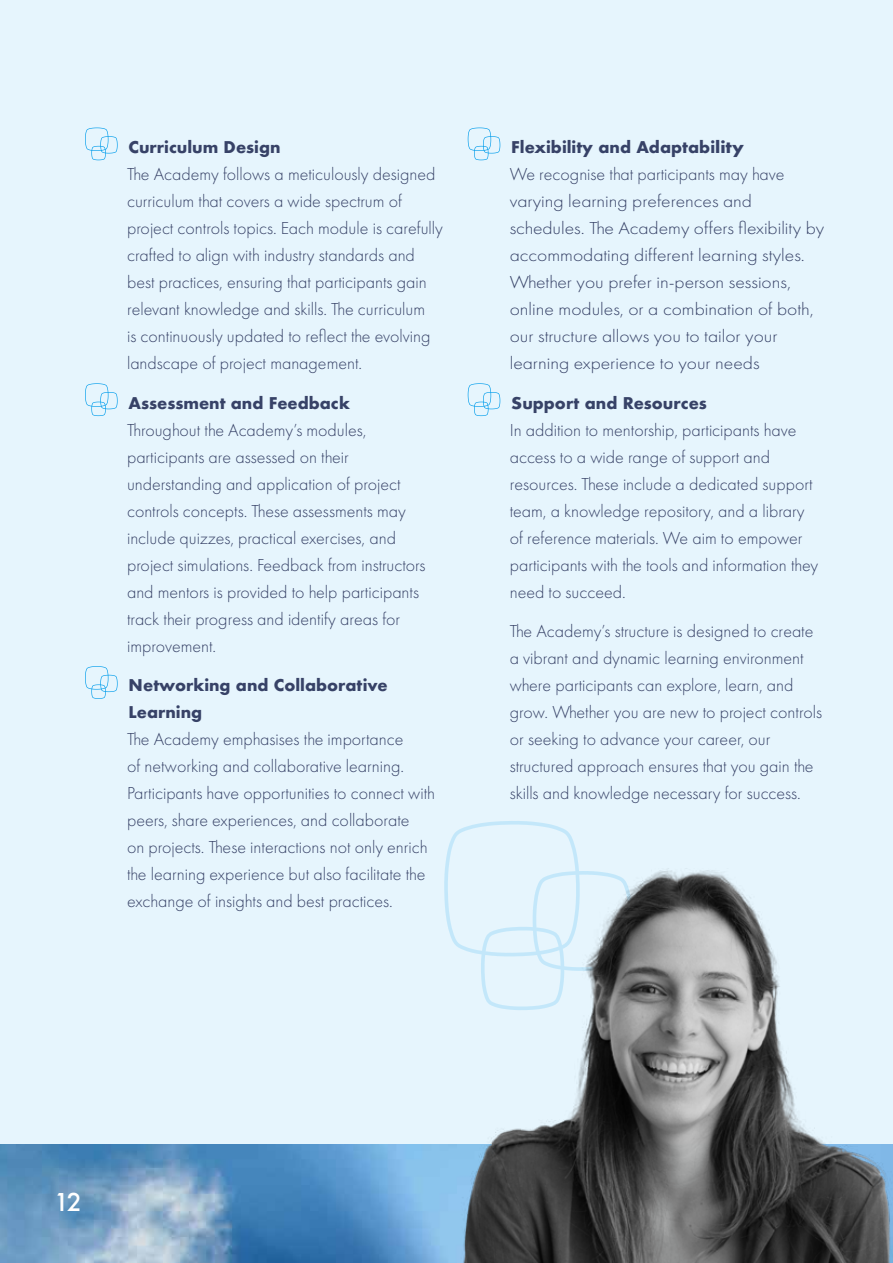
<style>
.page{position:relative;width:893px;height:1263px;background:#fff}
.page>*{position:absolute;margin:0;border:0;box-sizing:border-box;transform-origin:0 0}
.t1{font:500 24px "Futura";color:#fff}
.t2{font:300 18px/27px "Futura PT";color:#374267}
.t3{font:700 15.75px/27px "Futura";color:#374267}
.t4{font:700 15.75px "Futura";color:#374267;scale:1.09 1}
</style>
<div class="page">
<img style="left:0;top:1144px;width:428px;height:119px">
<div style="left:0;top:0;width:893px;height:1144px;background:#e6f5fd"></div>
<svg style="left:85px;top:128px;width:33px;height:32px"></svg>
<svg style="left:85px;top:383px;width:33px;height:33px"></svg>
<svg style="left:85px;top:666px;width:33px;height:33px"></svg>
<svg style="left:468px;top:128px;width:32px;height:32px"></svg>
<svg style="left:468px;top:383px;width:32px;height:33px"></svg>
<img style="left:428px;top:821px;width:465px;height:442px">
<p class="t3" style="left:129px;top:133px;width:153px">Curriculum Design</p>
<p class="t2" style="left:127px;top:160px;width:317px">The Academy follows a meticulously designed curriculum that covers a wide spectrum of project controls topics. Each module is carefully crafted to align with industry standards and best practices, ensuring that participants gain relevant knowledge and skills. The curriculum<br>is continuously updated to reflect the evolving landscape of project management.</p>
<p class="t3" style="left:129px;top:389px;width:223px">Assessment and Feedback</p>
<p class="t2" style="left:127px;top:416px;width:300px">Throughout the Academy’s modules, participants are assessed on their understanding and application of project controls concepts. These assessments may include quizzes, practical exercises, and project simulations. Feedback from instructors and mentors is provided to help participants track their progress and identify areas for improvement.</p>
<p class="t3" style="left:129px;top:672px;width:261px">Networking and Collaborative<br>Learning</p>
<p class="t2" style="left:127px;top:726px;width:310px">The Academy emphasises the importance<br>of networking and collaborative learning.<br>Participants have opportunities to connect with peers, share experiences, and collaborate<br>on projects. These interactions not only enrich the learning experience but also facilitate the exchange of insights and best practices.</p>
<p class="t3" style="left:511px;top:133px;width:234px">Flexibility and Adaptability</p>
<p class="t2" style="left:510px;top:160px;width:316px">We recognise that participants may have varying learning preferences and schedules. The Academy offers flexibility by accommodating different learning styles.<br>Whether you prefer in-person sessions, online modules, or a combination of both, our structure allows you to tailor your learning experience to your needs</p>
<p class="t4" style="left:511px;top:391px;width:181px">Support and Resources</p>
<p class="t2" style="left:510px;top:416px;width:310px">In addition to mentorship, participants have access to a wide range of support and resources. These include a dedicated support team, a knowledge repository, and a library of reference materials. We aim to empower participants with the tools and information they need to succeed.</p>
<p class="t2" style="left:510px;top:618px;width:314px">The Academy’s structure is designed to create a vibrant and dynamic learning environment where participants can explore, learn, and grow. Whether you are new to project controls or seeking to advance your career, our structured approach ensures that you gain the skills and knowledge necessary for success.</p>
<h1 class="t1" style="left:54px;top:1185px;width:29px">12</h1>
</div>
